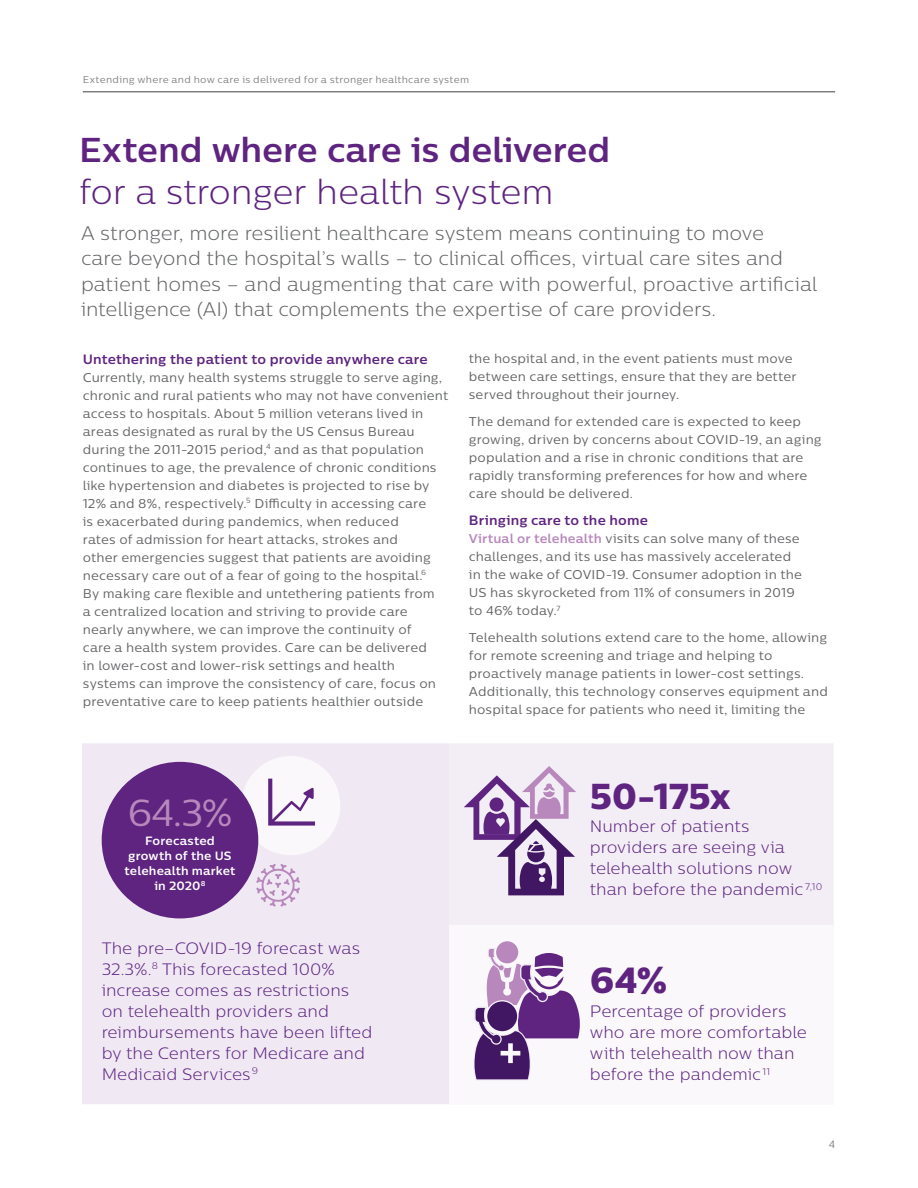
<style>
.page{position:relative;width:918px;height:1188px;background:#fff}
.page>*{position:absolute;margin:0;border:0;box-sizing:border-box;transform-origin:0 0}
.t1{font:37.5px "Centrale Sans";color:#b888bd}
.t2{font:36px "Centrale Sans X Bold";letter-spacing:-.015em;color:#5e2480}
.t3{font:700 34.5px "Centrale Sans";letter-spacing:-.005em;color:#5e2480}
.t4{font:300 34.5px "Centrale Sans";letter-spacing:-.005em;color:#5e2480}
.t5{font:300 19.5px/25.5px "Centrale Sans";letter-spacing:-.005em;color:#636466}
.t6{font:300 16.5px/21px "Centrale Sans";color:#5e2480}
.t7{font:700 13.5px "Centrale Sans";letter-spacing:.01em;color:#5e2480}
.t8{font:12.75px/18px "Centrale Sans";letter-spacing:.01em;color:#636466}
.t9{font:700 12px/15px "Centrale Sans";letter-spacing:.015em;color:#fff;text-align:center}
.t10{font:10.5px "Centrale Sans";color:#808285}
.t11{font:9.75px "Centrale Sans";letter-spacing:.025em;color:#808285}
.s1{font-weight:700;color:#b888bd}
</style>
<div class="page">
<hr style="left:83px;top:91px;width:752px;height:1px;background:#414042">
<div style="left:82px;top:743px;width:367px;height:361px;background:#f0e9f4"></div>
<div style="left:449px;top:743px;width:385px;height:182px;background:#f3eef6"></div>
<div style="left:241px;top:756px;width:99px;height:99px;background:#faf8fb;border-radius:50%"></div>
<div style="left:449px;top:925px;width:385px;height:179px;background:#faf8fb"></div>
<svg style="left:268px;top:779px;width:47px;height:47px"></svg>
<svg style="left:464px;top:766px;width:112px;height:129px;background:#bda8c9"></svg>
<div style="left:496px;top:941px;width:22px;height:22px;background:#b888bd;border-radius:50%"></div>
<svg style="left:474px;top:948px;width:106px;height:132px"></svg>
<div style="left:102px;top:762px;width:156px;height:156px;background:#5e2480;border-radius:50%"></div>
<svg style="left:256px;top:864px;width:44px;height:43px;background:#e0cee5"></svg>
<p class="t11" style="left:83px;top:73px;width:388px">Extending where and how care is delivered for a stronger healthcare system</p>
<h3 class="t3" style="left:79px;top:128px;width:533px">Extend where care is delivered</h3>
<h3 class="t4" style="left:79px;top:171px;width:476px">for a stronger health system</h3>
<p class="t5" style="left:81px;top:220px;width:738px">A stronger, more resilient healthcare system means continuing to move<br>care beyond the hospital’s walls – to clinical offices, virtual care sites and patient homes – and augmenting that care with powerful, proactive artificial intelligence (AI) that complements the expertise of care providers.</p>
<p class="t7" style="left:83px;top:350px;width:346px">Untethering the patient to provide anywhere care</p>
<p class="t8" style="left:83px;top:368px;width:367px">Currently, many health systems struggle to serve aging, chronic and rural patients who may not have convenient access to hospitals. About 5 million veterans lived in areas designated as rural by the US Census Bureau during the 2011-2015 period,<sup>4</sup> and as that population continues to age, the prevalence of chronic conditions like hypertension and diabetes is projected to rise by 12% and 8%, respectively.<sup>5</sup> Difficulty in accessing care<br>is exacerbated during pandemics, when reduced<br>rates of admission for heart attacks, strokes and<br>other emergencies suggest that patients are avoiding necessary care out of a fear of going to the hospital.<sup>6<br></sup>By making care flexible and untethering patients from<br>a centralized location and striving to provide care nearly anywhere, we can improve the continuity of<br>care a health system provides. Care can be delivered<br>in lower-cost and lower-risk settings and health systems can improve the consistency of care, focus on preventative care to keep patients healthier outside</p>
<p class="t8" style="left:469px;top:349px;width:329px">the hospital and, in the event patients must move between care settings, ensure that they are better served throughout their journey.</p>
<p class="t8" style="left:469px;top:412px;width:354px">The demand for extended care is expected to keep growing, driven by concerns about COVID-19, an aging population and a rise in chronic conditions that are rapidly transforming preferences for how and where care should be delivered.</p>
<p class="t7" style="left:469px;top:512px;width:181px">Bringing care to the home</p>
<p class="t8" style="left:469px;top:529px;width:335px"><span class="s1">Virtual or telehealth</span> visits can solve many of these challenges, and its use has massively accelerated in the wake of COVID-19. Consumer adoption in the US has skyrocketed from 11% of consumers in 2019 to 46% today.<sup>7</sup></p>
<p class="t8" style="left:469px;top:628px;width:361px">Telehealth solutions extend care to the home, allowing for remote screening and triage and helping to proactively manage patients in lower-cost settings.<br>Additionally, this technology conserves equipment and hospital space for patients who need it, limiting the</p>
<h1 class="t1" style="left:127px;top:789px;width:107px">64.3%</h1>
<p class="t9" style="left:125px;top:833px;width:112px">Forecasted growth of the US telehealth market in 2020<sup>8</sup></p>
<p class="t6" style="left:102px;top:937px;width:272px">The pre–COVID-19 forecast was<br>32.3%.<sup>8</sup> This forecasted 100% increase comes as restrictions on telehealth providers and reimbursements have been lifted by the Centers for Medicare and<br>Medicaid Services<sup>9</sup></p>
<h2 class="t2" style="left:590px;top:772px;width:142px">50-175x</h2>
<p class="t6" style="left:590px;top:816px;width:234px">Number of patients providers are seeing via telehealth solutions now than before the pandemic <sup>7,10</sup></p>
<h2 class="t2" style="left:590px;top:957px;width:79px">64%</h2>
<p class="t6" style="left:590px;top:1000px;width:219px">Percentage of providers who are more comfortable with telehealth now than before the pandemic<sup>11</sup></p>
<p class="t10" style="left:829px;top:1138px;width:8px">4</p>
</div>
